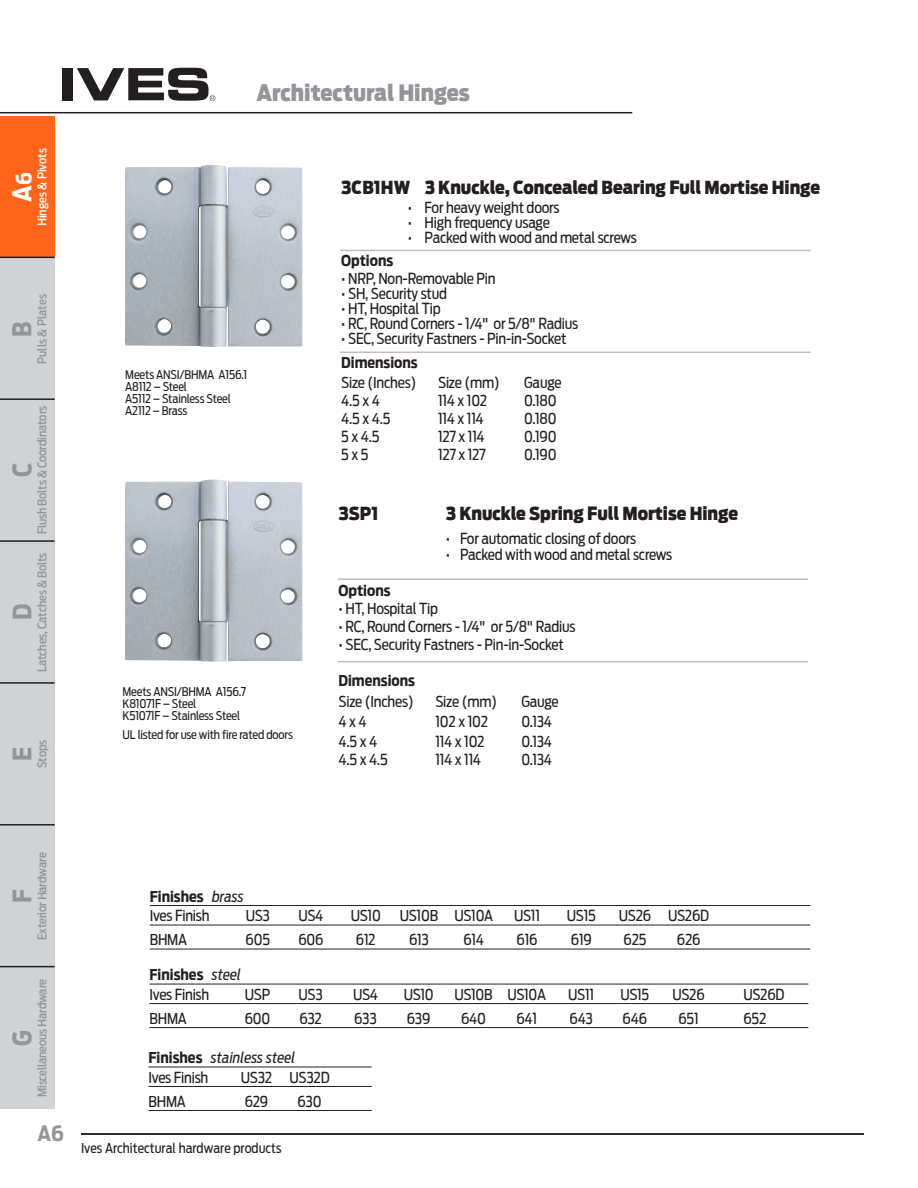
<style>
.page{position:relative;width:918px;height:1188px;background:#fff}
.page>*{position:absolute;margin:0;border:0;box-sizing:border-box;transform-origin:0 0}
.t1{font:700 25.5px "Antenna Cond";color:#939598}
.t2{font:700 25.5px "Antenna Cond";color:#fff}
.t3{font:900 22.5px "Antenna Cond";color:#939598}
.t4{font:700 21px "Antenna Cond";color:#939598}
.t5{font:900 18px "Antenna Cond";color:#231f20}
.t6{font:15px/19.5px "Antenna Cond";letter-spacing:-.015em;color:#231f20}
.t7{font:700 15px "Antenna Cond";color:#231f20}
.t8{font:italic 15px/19.5px "Antenna Cond";color:#231f20}
.t9{font:13.5px "Antenna Cond";color:#231f20}
.t10{font:12px/12px "Antenna Cond";letter-spacing:-.015em;color:#231f20}
.t11{font:500 12px "Antenna Cond";letter-spacing:-.015em;color:#939598}
.t12{font:500 12px "Antenna Cond";color:#fff}
.s1{font-size:21px}
.s2{font-weight:700}
.s3{font-style:italic}
.s4{font-weight:700;font-style:normal}
.s5{font-style:normal}
</style>
<div class="page">
<div style="left:63px;top:68px;width:10px;height:32px;background:#231f20"></div>
<svg style="left:77px;top:68px;width:138px;height:33px"></svg>
<hr style="left:0;top:112px;width:632px;height:1px;background:#231f20">
<hr style="left:81px;top:1133px;width:783px;height:2px;background:#231f20">
<div style="left:0;top:116px;width:55px;height:993px;background:#d1d2d4"></div>
<hr style="left:0;top:398px;width:55px;height:2px;background:#231f20">
<hr style="left:0;top:540px;width:55px;height:2px;background:#231f20">
<hr style="left:0;top:682px;width:55px;height:2px;background:#231f20">
<hr style="left:0;top:966px;width:55px;height:1px;background:#231f20">
<hr style="left:0;top:824px;width:55px;height:2px;background:#231f20">
<div style="left:0;top:116px;width:55px;height:141px;background:#ff661c"></div>
<hr style="left:0;top:257px;width:55px;height:1px;background:#231f20">
<hr style="left:338px;top:661px;width:470px;height:1px;background:#bcbdc0">
<hr style="left:338px;top:578px;width:470px;height:2px;background:#bcbdc0">
<hr style="left:340px;top:250px;width:471px;height:1px;background:#bcbdc0">
<hr style="left:340px;top:352px;width:471px;height:1px;background:#bcbdc0">
<hr style="left:150px;top:905px;width:660px;height:1px;background:#231f20">
<hr style="left:150px;top:925px;width:660px;height:1px;background:#231f20">
<hr style="left:150px;top:949px;width:660px;height:1px;background:#231f20">
<hr style="left:149px;top:984px;width:659px;height:1px;background:#231f20">
<hr style="left:149px;top:1003px;width:659px;height:1px;background:#231f20">
<hr style="left:149px;top:1027px;width:659px;height:1px;background:#231f20">
<hr style="left:148px;top:1067px;width:224px;height:1px;background:#231f20">
<hr style="left:148px;top:1086px;width:224px;height:1px;background:#231f20">
<hr style="left:148px;top:1110px;width:224px;height:1px;background:#231f20">
<img style="left:125px;top:165px;width:177px;height:182px">
<img style="left:125px;top:479px;width:177px;height:183px">
<p class="t12" style="left:35px;top:226px;width:80px;rotate:-90deg">Hinges &amp; Pivots</p>
<h1 class="t2" style="left:7px;top:202px;width:31px;rotate:-90deg">A<span class="s1">6</span></h1>
<p class="t11" style="left:35px;top:364px;width:71px;rotate:-90deg">Pulls &amp; Plates</p>
<h1 class="t1" style="left:7px;top:337px;width:17px;rotate:-90deg">B</h1>
<p class="t11" style="left:35px;top:534px;width:130px;rotate:-90deg">Flush Bolts &amp; Coordinators</p>
<h1 class="t1" style="left:7px;top:477px;width:16px;rotate:-90deg">C</h1>
<p class="t11" style="left:35px;top:672px;width:120px;rotate:-90deg">Latches, Catches &amp; Bolts</p>
<h1 class="t1" style="left:7px;top:620px;width:18px;rotate:-90deg">D</h1>
<h1 class="t1" style="left:7px;top:761px;width:16px;rotate:-90deg">E</h1>
<p class="t11" style="left:35px;top:768px;width:30px;rotate:-90deg">Stops</p>
<h2 class="t3" style="left:256px;top:79px;width:215px">Architectural Hinges</h2>
<p class="t10" style="left:125px;top:368px;width:124px">Meets ANSI/BHMA A156.1<br>A8112 – Steel<br>A5112 – Stainless Steel<br>A2112 – Brass</p>
<p class="t5" style="left:341px;top:176px;width:481px">3CB1HW 3 Knuckle, Concealed Bearing Full Mortise Hinge</p>
<p class="t6" style="left:408px;top:198px;width:153px">• For heavy weight doors</p>
<p class="t6" style="left:408px;top:213px;width:143px">• High frequency usage</p>
<p class="t6" style="left:408px;top:228px;width:231px">• Packed with wood and metal screws</p>
<p class="t7" style="left:341px;top:251px;width:54px">Options</p>
<p class="t6" style="left:341px;top:269px;width:156px">• NRP, Non-Removable Pin</p>
<p class="t6" style="left:341px;top:284px;width:107px">• SH, Security stud</p>
<p class="t6" style="left:341px;top:299px;width:101px">• HT, Hospital Tip</p>
<p class="t6" style="left:341px;top:314px;width:239px">• RC, Round Corners - 1/4" or 5/8" Radius</p>
<p class="t6" style="left:341px;top:329px;width:227px">• SEC, Security Fastners - Pin-in-Socket</p>
<p class="t7" style="left:341px;top:353px;width:78px">Dimensions</p>
<p class="t6" style="left:341px;top:373px;width:77px">Size (Inches)</p>
<p class="t6" style="left:438px;top:373px;width:63px">Size (mm)</p>
<p class="t6" style="left:524px;top:373px;width:39px">Gauge</p>
<p class="t6" style="left:341px;top:391px;width:40px">4.5 x 4</p>
<p class="t6" style="left:438px;top:391px;width:51px">114 x 102</p>
<p class="t6" style="left:524px;top:391px;width:34px">0.180</p>
<p class="t6" style="left:341px;top:409px;width:51px">4.5 x 4.5</p>
<p class="t6" style="left:438px;top:409px;width:47px">114 x 114</p>
<p class="t6" style="left:524px;top:409px;width:34px">0.180</p>
<p class="t6" style="left:341px;top:427px;width:40px">5 x 4.5</p>
<p class="t6" style="left:438px;top:427px;width:48px">127 x 114</p>
<p class="t6" style="left:524px;top:427px;width:34px">0.190</p>
<p class="t6" style="left:341px;top:445px;width:29px">5 x 5</p>
<p class="t6" style="left:438px;top:445px;width:49px">127 x 127</p>
<p class="t6" style="left:524px;top:445px;width:34px">0.190</p>
<p class="t10" style="left:123px;top:686px;width:125px">Meets ANSI/BHMA A156.7<br>K81071F – Steel<br>K51071F – Stainless Steel</p>
<p class="t10" style="left:123px;top:729px;width:172px">UL listed for use with fire rated doors</p>
<p class="t5" style="left:339px;top:502px;width:42px">3SP1</p>
<p class="t5" style="left:446px;top:502px;width:294px">3 Knuckle Spring Full Mortise Hinge</p>
<p class="t6" style="left:446px;top:528px;width:192px">• For automatic closing of doors</p>
<p class="t6" style="left:446px;top:545px;width:228px">• Packed with wood and metal screws</p>
<p class="t7" style="left:339px;top:582px;width:54px">Options</p>
<p class="t6" style="left:339px;top:599px;width:101px">• HT, Hospital Tip</p>
<p class="t6" style="left:339px;top:617px;width:239px">• RC, Round Corners - 1/4" or 5/8" Radius</p>
<p class="t6" style="left:339px;top:635px;width:227px">• SEC, Security Fastners - Pin-in-Socket</p>
<p class="t7" style="left:339px;top:672px;width:78px">Dimensions</p>
<p class="t6" style="left:339px;top:691px;width:77px">Size (Inches)</p>
<p class="t6" style="left:435px;top:691px;width:63px">Size (mm)</p>
<p class="t6" style="left:521px;top:691px;width:39px">Gauge</p>
<p class="t6" style="left:339px;top:712px;width:30px">4 x 4</p>
<p class="t6" style="left:435px;top:712px;width:54px">102 x 102</p>
<p class="t6" style="left:521px;top:712px;width:32px">0.134</p>
<p class="t6" style="left:339px;top:732px;width:40px">4.5 x 4</p>
<p class="t6" style="left:435px;top:732px;width:51px">114 x 102</p>
<p class="t6" style="left:521px;top:732px;width:32px">0.134</p>
<p class="t6" style="left:339px;top:750px;width:51px">4.5 x 4.5</p>
<p class="t6" style="left:435px;top:750px;width:47px">114 x 114</p>
<p class="t6" style="left:521px;top:750px;width:32px">0.134</p>
<p class="t11" style="left:35px;top:940px;width:89px;rotate:-90deg">Exterior Hardware</p>
<h1 class="t1" style="left:7px;top:903px;width:15px;rotate:-90deg">F</h1>
<p class="t11" style="left:35px;top:1097px;width:120px;rotate:-90deg">Miscellaneous Hardware</p>
<h1 class="t1" style="left:7px;top:1046px;width:17px;rotate:-90deg">G</h1>
<h3 class="t4" style="left:38px;top:1121px;width:28px">A6</h3>
<p class="t6" style="left:150px;top:887px;width:95px"><span class="s2">Finishes</span> <span class="s3">brass<br></span>Ives Finish</p>
<p class="t6" style="left:246px;top:906px;width:26px">US3</p>
<p class="t6" style="left:298px;top:906px;width:27px">US4</p>
<p class="t6" style="left:351px;top:906px;width:32px">US10</p>
<p class="t6" style="left:400px;top:906px;width:95px">US10B US10A</p>
<p class="t6" style="left:514px;top:906px;width:27px">US11</p>
<p class="t6" style="left:567px;top:906px;width:30px">US15</p>
<p class="t6" style="left:619px;top:906px;width:92px">US26 US26D</p>
<p class="t6" style="left:150px;top:930px;width:39px">BHMA</p>
<p class="t6" style="left:246px;top:930px;width:26px">605</p>
<p class="t6" style="left:298px;top:930px;width:27px">606</p>
<p class="t6" style="left:356px;top:930px;width:21px">612</p>
<p class="t6" style="left:409px;top:930px;width:21px">613</p>
<p class="t6" style="left:464px;top:930px;width:22px">614</p>
<p class="t6" style="left:517px;top:930px;width:22px">616</p>
<p class="t6" style="left:571px;top:930px;width:22px">619</p>
<p class="t6" style="left:624px;top:930px;width:24px">625</p>
<p class="t6" style="left:677px;top:930px;width:25px">626</p>
<p class="t6" style="left:149px;top:965px;width:93px"><span class="s2">Finishes</span> <span class="s3">steel<br></span>Ives Finish</p>
<p class="t6" style="left:245px;top:985px;width:27px">USP</p>
<p class="t6" style="left:299px;top:985px;width:26px">US3</p>
<p class="t6" style="left:353px;top:985px;width:27px">US4</p>
<p class="t6" style="left:404px;top:985px;width:32px">US10</p>
<p class="t6" style="left:454px;top:985px;width:93px">US10B US10A</p>
<p class="t6" style="left:568px;top:985px;width:27px">US11</p>
<p class="t6" style="left:620px;top:985px;width:30px">US15</p>
<p class="t6" style="left:672px;top:985px;width:34px">US26</p>
<p class="t6" style="left:743px;top:985px;width:43px">US26D</p>
<p class="t6" style="left:149px;top:1009px;width:39px">BHMA</p>
<p class="t6" style="left:245px;top:1009px;width:27px">600</p>
<p class="t6" style="left:299px;top:1009px;width:24px">632</p>
<p class="t6" style="left:354px;top:1009px;width:24px">633</p>
<p class="t6" style="left:407px;top:1009px;width:25px">639</p>
<p class="t6" style="left:461px;top:1009px;width:26px">640</p>
<p class="t6" style="left:516px;top:1009px;width:22px">641</p>
<p class="t6" style="left:570px;top:1009px;width:25px">643</p>
<p class="t6" style="left:623px;top:1009px;width:26px">646</p>
<p class="t6" style="left:678px;top:1009px;width:22px">651</p>
<p class="t6" style="left:743px;top:1009px;width:24px">652</p>
<p class="t8" style="left:148px;top:1048px;width:148px"><span class="s4">Finishes</span> stainless steel<br><span class="s5">Ives Finish</span></p>
<p class="t6" style="left:241px;top:1067px;width:90px">US32 US32D</p>
<p class="t6" style="left:148px;top:1091px;width:39px">BHMA</p>
<p class="t6" style="left:245px;top:1091px;width:25px">629</p>
<p class="t6" style="left:298px;top:1091px;width:26px">630</p>
<p class="t9" style="left:81px;top:1141px;width:202px">Ives Architectural hardware products</p>
</div>
